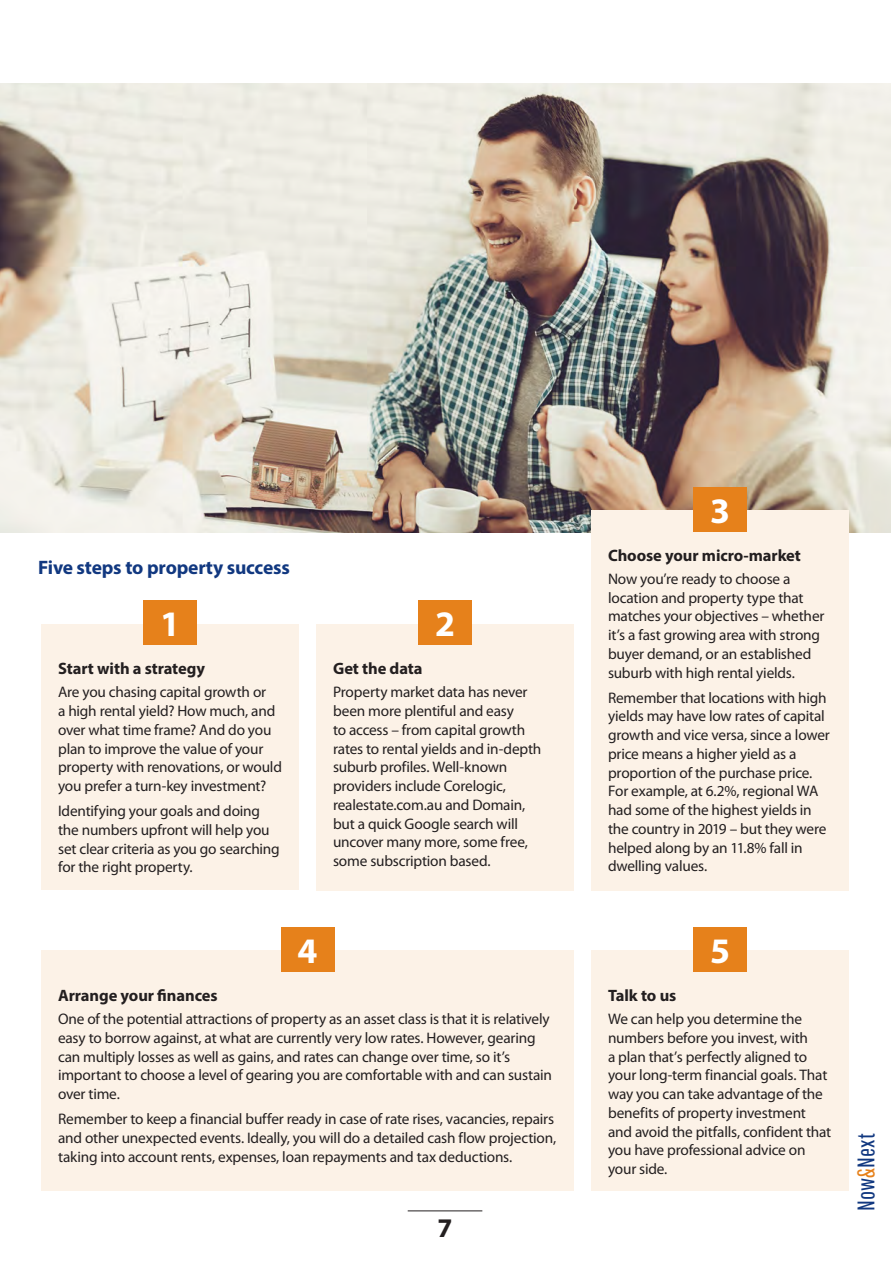
<style>
.page{position:relative;width:891px;height:1261px;background:#fff}
.page>*{position:absolute;margin:0;border:0;box-sizing:border-box;transform-origin:0 0}
.t1{font:700 36px "Myriad Pro";color:#fff}
.t2{font:700 27px "Myriad Pro";color:#231f20}
.t3{font:24px "Pathway Gothic One";color:#113880}
.t4{font:700 19.5px "Myriad Pro";letter-spacing:-.01em;color:#113880}
.t5{font:700 16.5px "Myriad Pro";letter-spacing:-.005em;color:#231f20}
.t6{font:15.3px/18.8px "Myriad Pro";letter-spacing:-.015em;color:#231f20}
.s1{color:#e6811b}
</style>
<div class="page">
<hr style="left:408px;top:1210px;width:74px;height:1px;background:#231f20">
<img style="left:0;top:84px;width:891px;height:448px">
<div style="left:41px;top:623px;width:258px;height:266px;background:#fcf2e7"></div>
<div style="left:143px;top:601px;width:54px;height:44px;background:#e6811b"></div>
<div style="left:316px;top:623px;width:258px;height:267px;background:#fcf2e7"></div>
<div style="left:418px;top:601px;width:54px;height:44px;background:#e6811b"></div>
<div style="left:591px;top:510px;width:258px;height:380px;background:#fcf2e7"></div>
<div style="left:693px;top:487px;width:54px;height:44px;background:#e6811b"></div>
<div style="left:41px;top:950px;width:533px;height:240px;background:#fcf2e7"></div>
<div style="left:281px;top:927px;width:54px;height:44px;background:#e6811b"></div>
<div style="left:591px;top:950px;width:258px;height:241px;background:#fcf2e7"></div>
<div style="left:693px;top:927px;width:54px;height:44px;background:#e6811b"></div>
<p class="t4" style="left:38px;top:554px;width:253px">Five steps to property success</p>
<h1 class="t1" style="left:160px;top:601px;width:21px">1</h1>
<p class="t5" style="left:58px;top:658px;width:148px">Start with a strategy</p>
<p class="t6" style="left:58px;top:682px;width:225px">Are you chasing capital growth or<br>a high rental yield? How much, and over what time frame? And do you plan to improve the value of your property with renovations, or would you prefer a turn-key investment?</p>
<p class="t6" style="left:58px;top:801px;width:223px">Identifying your goals and doing the numbers upfront will help you set clear criteria as you go searching for the right property.</p>
<h1 class="t1" style="left:435px;top:601px;width:21px">2</h1>
<p class="t5" style="left:333px;top:658px;width:91px">Get the data</p>
<p class="t6" style="left:333px;top:682px;width:210px">Property market data has never been more plentiful and easy<br>to access – from capital growth rates to rental yields and in-depth suburb profiles. Well-known providers include Corelogic, realestate.com.au and Domain, but a quick Google search will uncover many more, some free, some subscription based.</p>
<h1 class="t1" style="left:298px;top:927px;width:21px">4</h1>
<p class="t5" style="left:58px;top:985px;width:161px">Arrange your finances</p>
<p class="t6" style="left:58px;top:1009px;width:495px">One of the potential attractions of property as an asset class is that it is relatively easy to borrow against, at what are currently very low rates. However, gearing can multiply losses as well as gains, and rates can change over time, so it’s important to choose a level of gearing you are comfortable with and can sustain over time.</p>
<p class="t6" style="left:58px;top:1109px;width:500px">Remember to keep a financial buffer ready in case of rate rises, vacancies, repairs and other unexpected events. Ideally, you will do a detailed cash flow projection, taking into account rents, expenses, loan repayments and tax deductions.</p>
<h2 class="t2" style="left:438px;top:1209px;width:16px">7</h2>
<h1 class="t1" style="left:710px;top:487px;width:21px">3</h1>
<p class="t5" style="left:608px;top:544px;width:194px">Choose your micro-market</p>
<p class="t6" style="left:608px;top:569px;width:218px">Now you’re ready to choose a location and property type that matches your objectives – whether it’s a fast growing area with strong buyer demand, or an established suburb with high rental yields.</p>
<p class="t6" style="left:608px;top:688px;width:223px">Remember that locations with high yields may have low rates of capital growth and vice versa, since a lower price means a higher yield as a proportion of the purchase price.<br>For example, at 6.2%, regional WA had some of the highest yields in the country in 2019 – but they were helped along by an 11.8% fall in dwelling values.</p>
<h1 class="t1" style="left:710px;top:927px;width:21px">5</h1>
<p class="t5" style="left:608px;top:985px;width:70px">Talk to us</p>
<p class="t6" style="left:608px;top:1009px;width:225px">We can help you determine the numbers before you invest, with<br>a plan that’s perfectly aligned to your long-term financial goals. That way you can take advantage of the benefits of property investment and avoid the pitfalls, confident that you have professional advice on your side.</p>
<h3 class="t3" style="left:852px;top:1210px;width:79px;rotate:-90deg">Now<span class="s1">&amp;</span>Next</h3>
</div>
